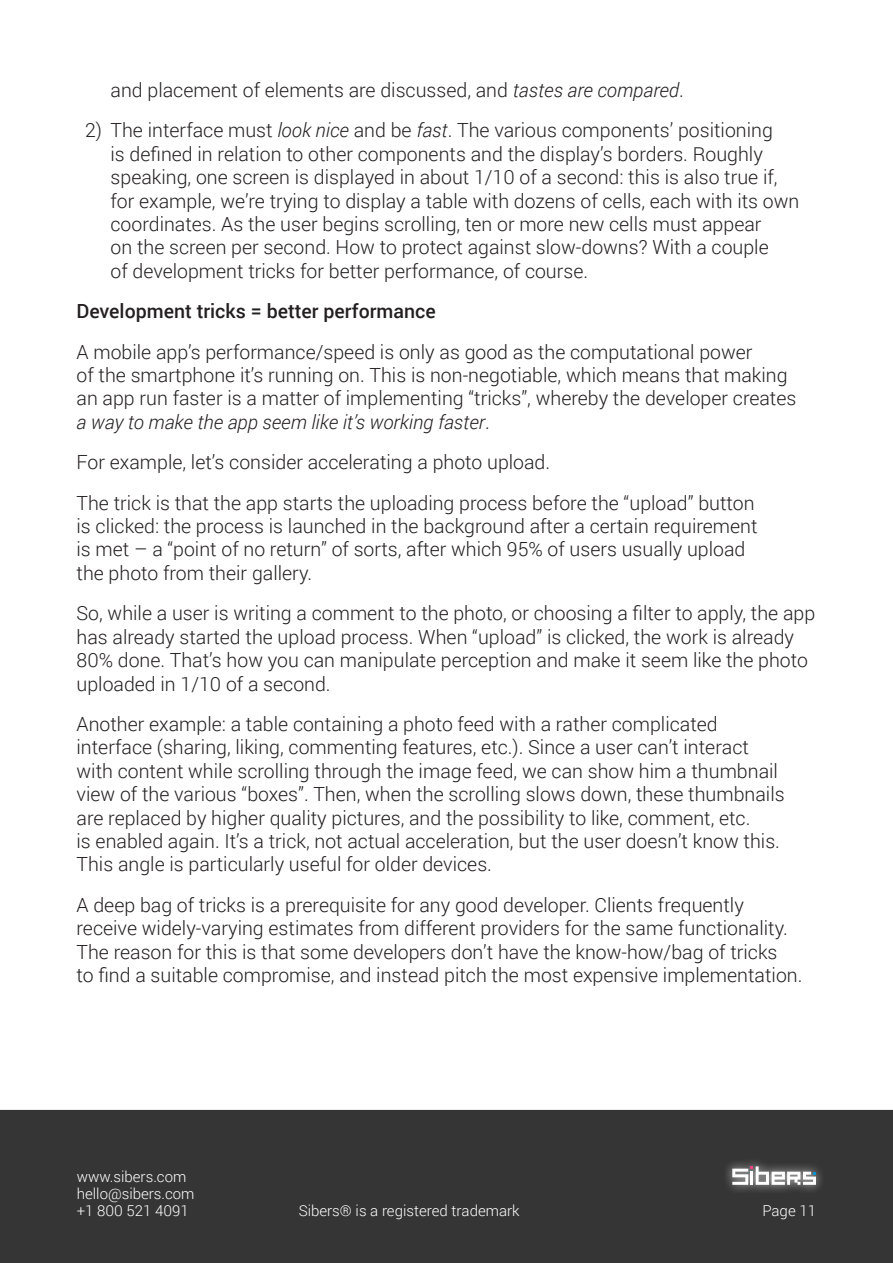
<style>
.page{position:relative;width:893px;height:1263px;background:#fff}
.page>*{position:absolute;margin:0;border:0;box-sizing:border-box;transform-origin:0 0}
.t1{font:300 19.5px/23.4px "Roboto";color:#231f20}
.Heading_3{font:500 19.5px "Roboto";color:#231f20}
.t2{font:300 15px/17px "Roboto";color:#fff}
.s1{font-style:italic}
</style>
<div class="page">
<div style="left:0;top:1110px;width:893px;height:153px;background:#353535"></div>
<div style="left:723px;top:1157px;width:103px;height:37px;background:#fff;opacity:.75"></div>
<svg style="left:732px;top:1166px;width:84px;height:19px"></svg>
<p class="t1" style="left:111px;top:78px;width:575px">and placement of elements are discussed, and <span class="s1">tastes are compared</span>.</p>
<p class="t1" style="left:111px;top:118px;width:690px;text-indent:-26px">2) The interface must <span class="s1">look nice</span> and be <span class="s1">fast</span>. The various components’ positioning<br>is defined in relation to other components and the display’s borders. Roughly speaking, one screen is displayed in about 1/10 of a second: this is also true if, for example, we’re trying to display a table with dozens of cells, each with its own coordinates. As the user begins scrolling, ten or more new cells must appear<br>on the screen per second. How to protect against slow-downs? With a couple<br>of development tricks for better performance, of course.</p>
<p class="Heading_3" style="left:77px;top:298px;width:361px">Development tricks = better performance</p>
<p class="t1" style="left:77px;top:339px;width:721px">A mobile app’s performance/speed is only as good as the computational power<br>of the smartphone it’s running on. This is non-negotiable, which means that making an app run faster is a matter of implementing “tricks”, whereby the developer creates <span class="s1">a way to make the app seem like it’s working faster</span>.</p>
<p class="t1" style="left:77px;top:450px;width:475px">For example, let’s consider accelerating a photo upload.</p>
<p class="t1" style="left:77px;top:490px;width:682px">The trick is that the app starts the uploading process before the “upload” button is clicked: the process is launched in the background after a certain requirement is met – a “point of no return” of sorts, after which 95% of users usually upload the photo from their gallery.</p>
<p class="t1" style="left:77px;top:601px;width:740px">So, while a user is writing a comment to the photo, or choosing a filter to apply, the app has already started the upload process. When “upload” is clicked, the work is already 80% done. That’s how you can manipulate perception and make it seem like the photo uploaded in 1/10 of a second.</p>
<p class="t1" style="left:77px;top:712px;width:710px">Another example: a table containing a photo feed with a rather complicated interface (sharing, liking, commenting features, etc.). Since a user can’t interact with content while scrolling through the image feed, we can show him a thumbnail view of the various “boxes”. Then, when the scrolling slows down, these thumbnails are replaced by higher quality pictures, and the possibility to like, comment, etc.<br>is enabled again. It’s a trick, not actual acceleration, but the user doesn’t know this.<br>This angle is particularly useful for older devices.</p>
<p class="t1" style="left:77px;top:892px;width:727px">A deep bag of tricks is a prerequisite for any good developer. Clients frequently receive widely-varying estimates from different providers for the same functionality.<br>The reason for this is that some developers don’t have the know-how/bag of tricks<br>to find a suitable compromise, and instead pitch the most expensive implementation.</p>
<p class="t2" style="left:77px;top:1168px;width:119px">www.sibers.com hello@sibers.com +1 800 521 4091</p>
<p class="t2" style="left:299px;top:1202px;width:222px">Sibers® is a registered trademark</p>
<p class="t2" style="left:762px;top:1202px;width:55px">Page 11</p>
</div>
